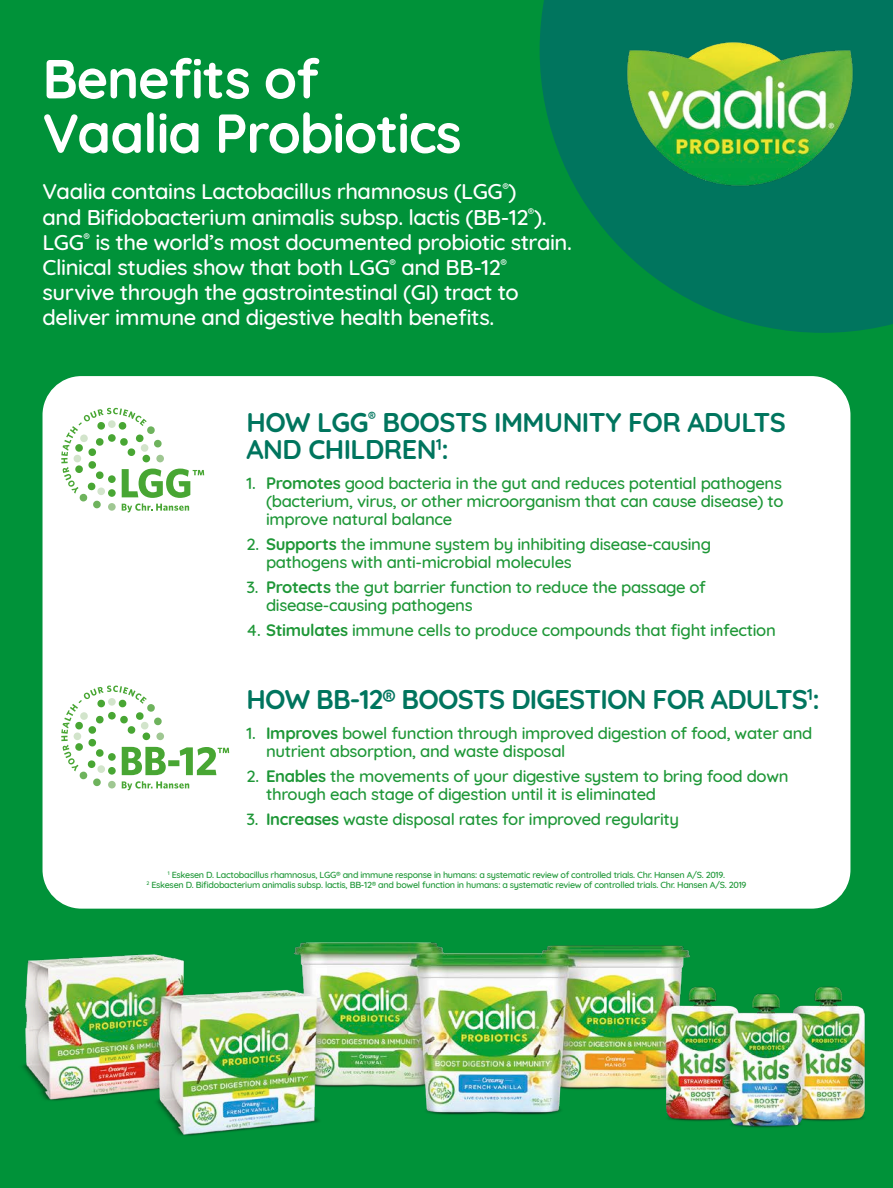
<style>
.page{position:relative;width:893px;height:1188px;background:#009239}
.page>*{position:absolute;margin:0;border:0;box-sizing:border-box;transform-origin:0 0}
.t1{font:700 54.9px/54.4px "Quicksand";letter-spacing:-.02em;color:#fff}
.t2{font:700 27px/27.5px "Quicksand";letter-spacing:-.025em;color:#00755e}
.t3{font:500 21.75px/25.2px "Quicksand";letter-spacing:-.02em;color:#fff}
.t4{font:500 16.5px/18px "Quicksand";letter-spacing:-.02em;color:#1e9737}
.t5{font:500 9px "Quicksand";letter-spacing:-.03em;color:#1e9737}
.s1{font-weight:700}
</style>
<div class="page">
<svg style="left:540px;top:0;width:353px;height:333px;fill:#00755e"></svg>
<img style="left:620px;top:24px;width:244px;height:173px">
<div style="left:43px;top:376px;width:807px;height:533px;background:#fff;border-radius:39px"></div>
<svg style="left:61px;top:408px;width:143px;height:104px"></svg>
<svg style="left:61px;top:685px;width:168px;height:105px"></svg>
<img style="left:23px;top:884px;width:842px;height:252px">
<p class="t1" style="left:43px;top:47px;width:421px">Benefits of<br>Vaalia Probiotics</p>
<p class="t3" style="left:43px;top:177px;width:531px">Vaalia contains Lactobacillus rhamnosus (LGG<sup>®</sup>)<br>and Bifidobacterium animalis subsp. lactis (BB-12<sup>®</sup>).<br>LGG<sup>®</sup> is the world’s most documented probiotic strain.<br>Clinical studies show that both LGG<sup>®</sup> and BB-12<sup>® </sup>survive through the gastrointestinal (GI) tract to deliver immune and digestive health benefits.</p>
<p class="t2" style="left:247px;top:406px;width:541px">HOW LGG<sup>®</sup> BOOSTS IMMUNITY FOR ADULTS<br>AND CHILDREN<sup>1</sup>:</p>
<p class="t4" style="left:266px;top:472px;width:519px;text-align:justify;text-indent:-19px">1. <span class="s1">Promotes</span> good bacteria in the gut and reduces potential pathogens (bacterium, virus, or other microorganism that can cause disease) to improve natural balance</p>
<p class="t4" style="left:266px;top:534px;width:447px;text-indent:-19px">2. <span class="s1">Supports</span> the immune system by inhibiting disease-causing pathogens with anti-microbial molecules</p>
<p class="t4" style="left:266px;top:577px;width:441px;text-indent:-19px">3. <span class="s1">Protects</span> the gut barrier function to reduce the passage of disease-causing pathogens</p>
<p class="t4" style="left:247px;top:620px;width:531px">4. <span class="s1">Stimulates</span> immune cells to produce compounds that fight infection</p>
<p class="t2" style="left:247px;top:684px;width:575px">HOW BB-12® BOOSTS DIGESTION FOR ADULTS<sup>1</sup>:</p>
<p class="t4" style="left:266px;top:722px;width:548px;text-indent:-19px">1. <span class="s1">Improves</span> bowel function through improved digestion of food, water and nutrient absorption, and waste disposal</p>
<p class="t4" style="left:266px;top:766px;width:524px;text-indent:-19px">2. <span class="s1">Enables</span> the movements of your digestive system to bring food down through each stage of digestion until it is eliminated</p>
<p class="t4" style="left:247px;top:809px;width:434px">3. <span class="s1">Increases</span> waste disposal rates for improved regularity</p>
<p class="t5" style="left:168px;top:867px;width:559px"><sup>1</sup> Eskesen D. Lactobacillus rhamnosus, LGG® and immune response in humans: a systematic review of controlled trials. Chr. Hansen A/S. 2019.</p>
<p class="t5" style="left:146px;top:878px;width:602px"><sup>2</sup> Eskesen D. Bifidobacterium animalis subsp. lactis, BB-12® and bowel function in humans: a systematic review of controlled trials. Chr. Hansen A/S. 2019</p>
</div>
